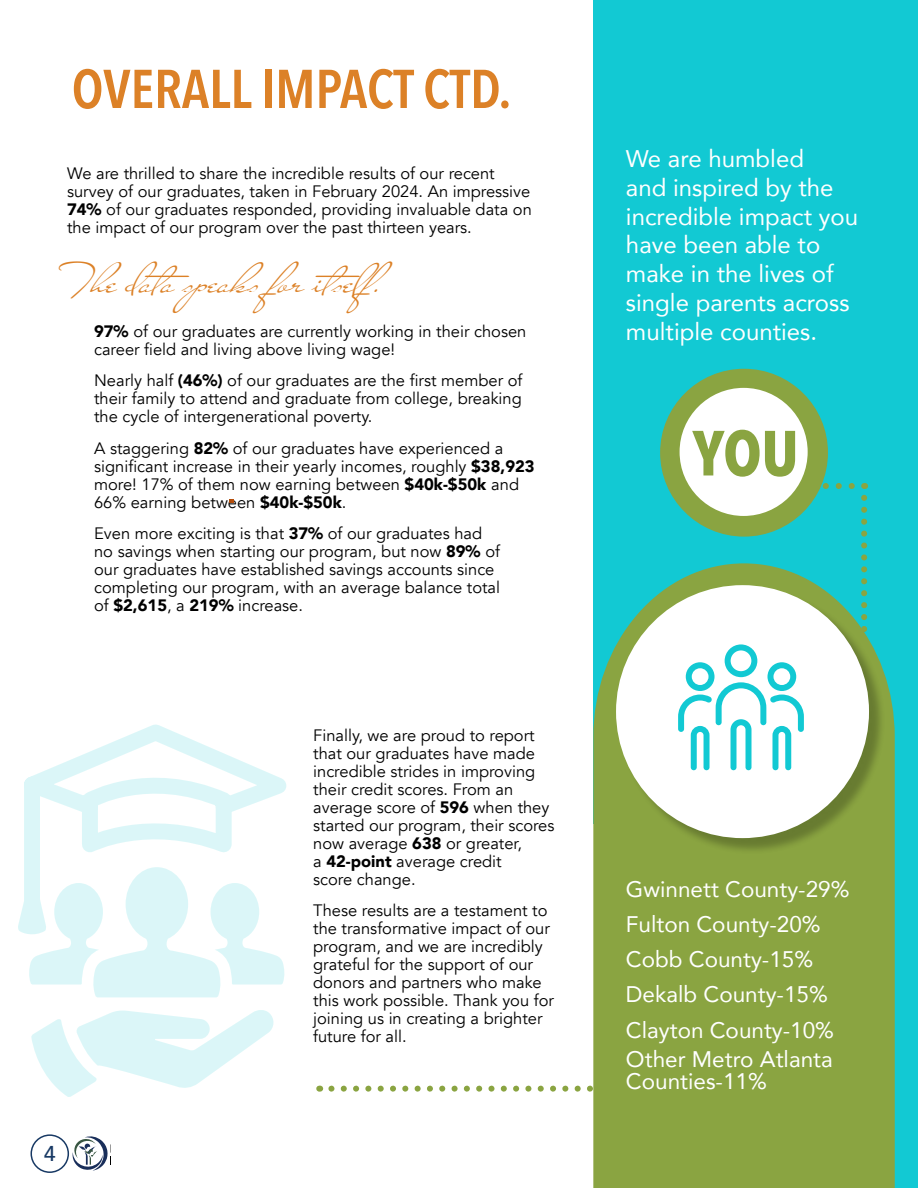
<style>
.page{position:relative;width:918px;height:1188px;background:#fff}
.page>*{position:absolute;margin:0;border:0;box-sizing:border-box;transform-origin:0 0}
.t1{font:700 63px "Avenir Next Condensed";color:#8aa441}
.t2{font:600 54px "Avenir Next Condensed";color:#dc8127}
.t3{font:43.5px "Miss Stanfort";color:#dc8127}
.t4{font:24px/28.8px "Avenir";color:#fff}
.t5{font:22.5px/35.2px "Avenir";color:#fff}
.t6{font:500 21.45px "Avenir";color:#183964}
.t7{font:16.5px/18px "Avenir";color:#000}
.s1{font-weight:900}
</style>
<div class="page">
<svg style="left:331px;top:1086px;width:262px;height:6px"></svg>
<div style="left:31px;top:1134px;width:38px;height:39px;border:2px solid #183964;border-radius:50%"></div>
<svg style="left:73px;top:1136px;width:35px;height:35px"></svg>
<svg style="left:24px;top:724px;width:263px;height:142px"></svg>
<svg style="left:18px;top:866px;width:267px;height:131px"></svg>
<svg style="left:31px;top:1010px;width:243px;height:87px"></svg>
<div style="left:835px;top:0;width:83px;height:1188px;background:#12c9d3"></div>
<svg style="left:230px;top:500px;width:4px;height:3px"></svg>
<div style="left:593px;top:0;width:302px;height:824px;background:#12c9d3"></div>
<div style="left:660px;top:369px;width:168px;height:168px;background:#8aa441;border-radius:50%"></div>
<svg style="left:678px;top:386px;width:136px;height:133px"></svg>
<svg style="left:593px;top:563px;width:302px;height:625px;background:#81a64b"></svg>
<div style="left:618px;top:588px;width:267px;height:267px;background:#000;opacity:.25"></div>
<div style="left:616px;top:585px;width:253px;height:253px;background:#fff;border-radius:50%"></div>
<svg style="left:678px;top:644px;width:126px;height:126px"></svg>
<h2 class="t2" style="left:72px;top:42px;width:441px">OVERALL IMPACT CTD.</h2>
<p class="t7" style="left:67px;top:165px;width:466px">We are thrilled to share the incredible results of our recent survey of our graduates, taken in February 2024. An impressive <span class="s1">74%</span> of our graduates responded, providing invaluable data on the impact of our program over the past thirteen years.</p>
<h3 class="t3" style="left:67px;top:251px;width:341px">The data speaks for itself.</h3>
<p class="t7" style="left:94px;top:322px;width:434px"><span class="s1">97%</span> of our graduates are currently working in their chosen career field and living above living wage!</p>
<p class="t7" style="left:94px;top:372px;width:430px;text-align:justify">Nearly half <span class="s1">(46%)</span> of our graduates are the first member of their family to attend and graduate from college, breaking the cycle of intergenerational poverty.</p>
<p class="t7" style="left:94px;top:439px;width:442px">A staggering <span class="s1">82%</span> of our graduates have experienced a significant increase in their yearly incomes, roughly <span class="s1">$38,923 </span>more! 17% of them now earning between <span class="s1">$40k-$50k</span> and 66% earning between <span class="s1">$40k-$50k</span>.</p>
<p class="t7" style="left:94px;top:525px;width:408px">Even more exciting is that <span class="s1">37%</span> of our graduates had no savings when starting our program, but now <span class="s1">89%</span> of our graduates have established savings accounts since completing our program, with an average balance total of <span class="s1">$2,615</span>, a <span class="s1">219%</span> increase.</p>
<h3 class="t6" style="left:44px;top:1135px;width:13px">4</h3>
<p class="t7" style="left:313px;top:727px;width:243px">Finally, we are proud to report that our graduates have made incredible strides in improving their credit scores. From an average score of <span class="s1">596</span> when they started our program, their scores now average <span class="s1">638</span> or greater,<br>a <span class="s1">42-point</span> average credit<br>score change.</p>
<p class="t7" style="left:313px;top:902px;width:242px">These results are a testament to the transformative impact of our program, and we are incredibly grateful for the support of our donors and partners who make this work possible. Thank you for joining us in creating a brighter future for all.</p>
<h3 class="t4" style="left:626px;top:144px;width:234px">We are humbled<br>and inspired by the incredible impact you have been able to make in the lives of single parents across multiple counties.</h3>
<h1 class="t1" style="left:693px;top:415px;width:107px">YOU</h1>
<h3 class="t5" style="left:626px;top:870px;width:225px">Gwinnett County-29%<br>Fulton County-20%<br>Cobb County-15%<br>Dekalb County-15%<br>Clayton County-10%</h3>
<h3 class="t5" style="left:626px;top:1047px;width:208px;line-height:22.5px">Other Metro Atlanta<br>Counties-11%</h3>
</div>
